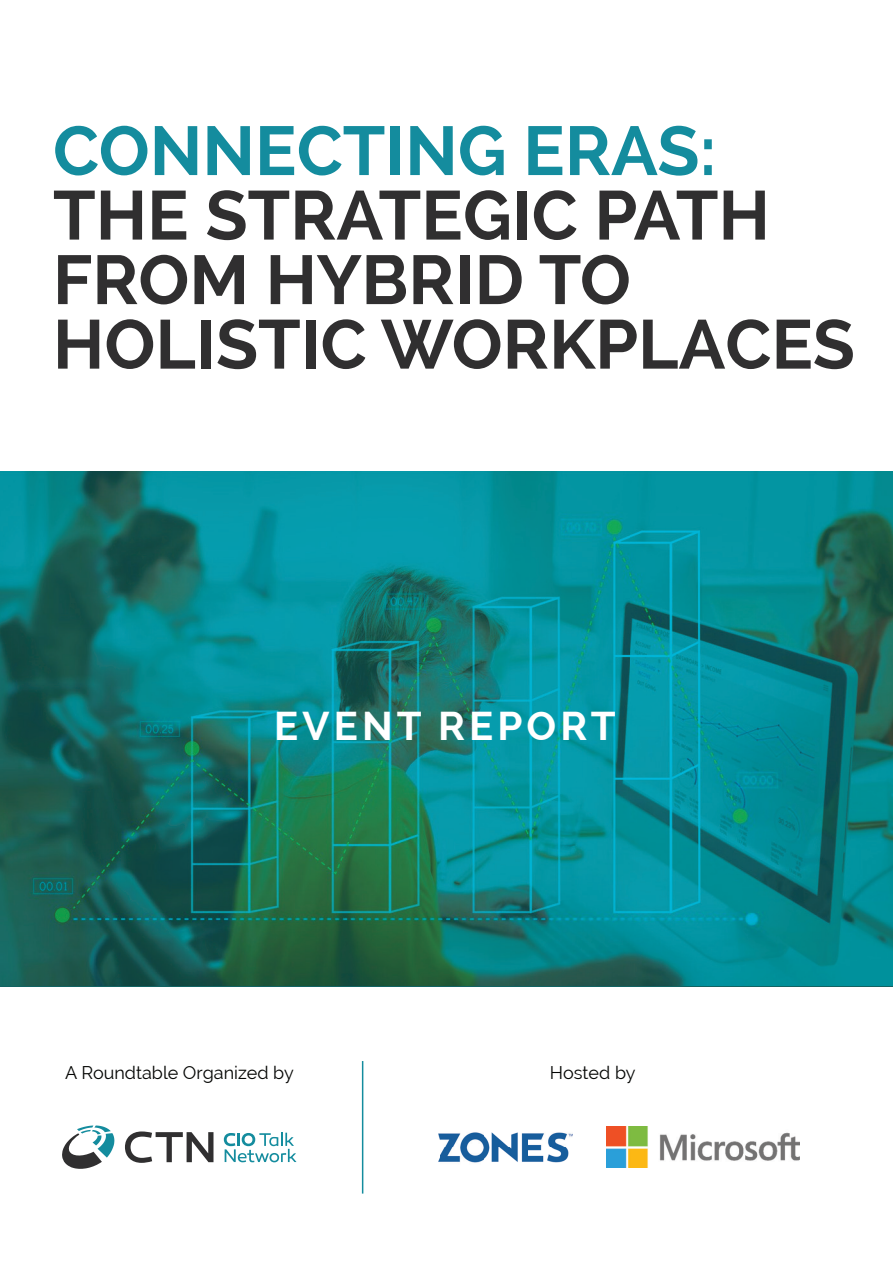
<style>
.page{position:relative;width:893px;height:1263px;background:#fff}
.page>*{position:absolute;margin:0;border:0;box-sizing:border-box;transform-origin:0 0}
.t1{font:700 69px/64.5px "Raleway";color:#302f30}
.t2{font:700 69px "Raleway";color:#148c9e}
.t3{font:700 40.2px "Raleway";letter-spacing:.1em;color:#fff}
.t4{font:18px "Raleway";color:#040503}
</style>
<div class="page">
<img style="left:0;top:471px;width:630px;height:515px">
<img style="left:630px;top:471px;width:263px;height:515px">
<svg style="left:62px;top:1125px;width:52px;height:44px"></svg>
<svg style="left:125px;top:1131px;width:88px;height:32px"></svg>
<svg style="left:224px;top:1133px;width:72px;height:29px"></svg>
<hr style="left:362px;top:1061px;width:1px;height:132px;background:#148c9e">
<img style="left:438px;top:1132px;width:134px;height:31px">
<img style="left:607px;top:1126px;width:192px;height:42px">
<p class="t2" style="left:53px;top:111px;width:665px">CONNECTING ERAS:</p>
<p class="t1" style="left:53px;top:183px;width:803px">THE STRATEGIC PATH<br>FROM HYBRID TO<br>HOLISTIC WORKPLACES</p>
<p class="t3" style="left:274px;top:703px;width:343px">EVENT REPORT</p>
<p class="t4" style="left:65px;top:1062px;width:230px">A Roundtable Organized by</p>
<p class="t4" style="left:550px;top:1062px;width:87px">Hosted by</p>
</div>
